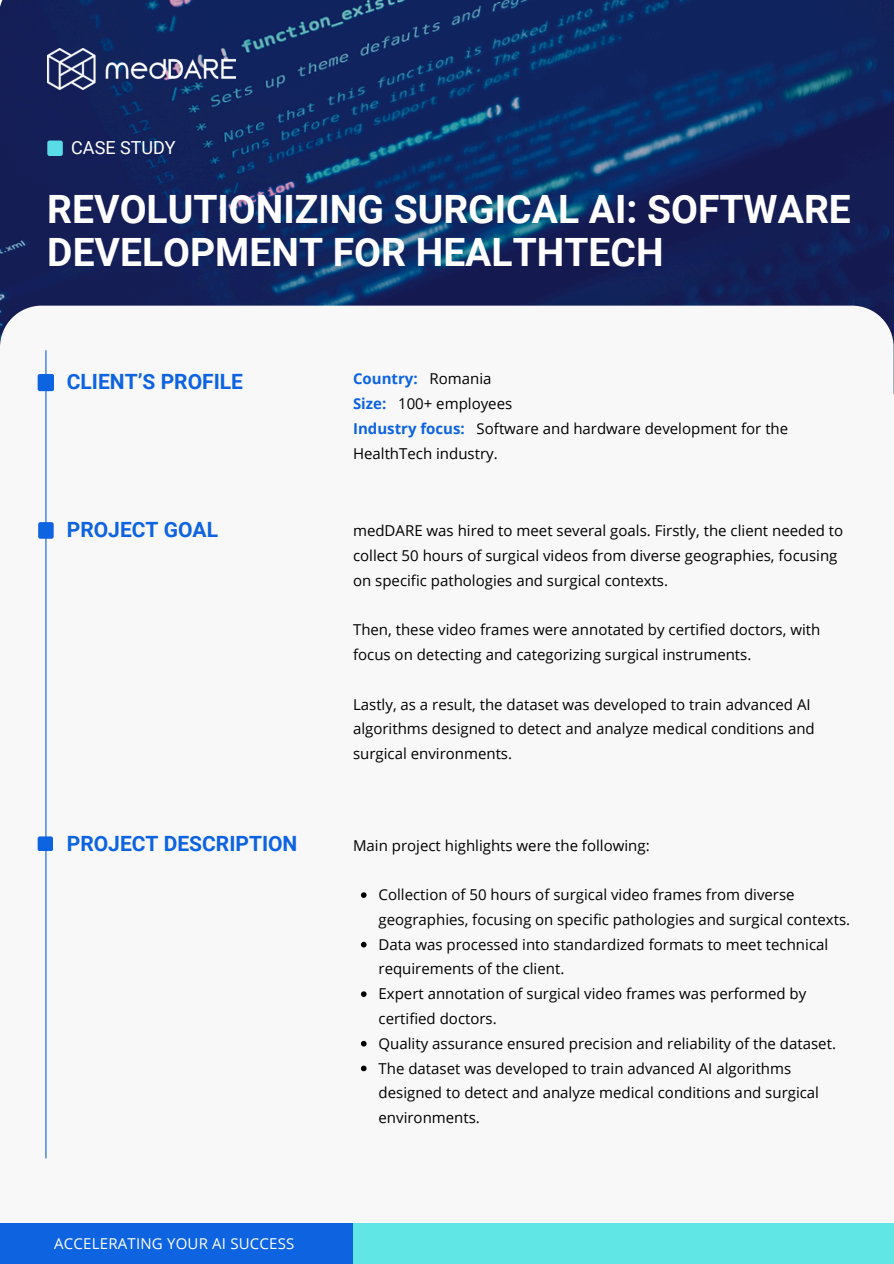
<style>
.page{position:relative;width:894px;height:1264px;background:#fff}
.page>*{position:absolute;margin:0;border:0;box-sizing:border-box;transform-origin:0 0}
.t1{font:700 39px/42.8px "Roboto";color:#fff}
.t2{font:700 21px "Roboto";color:#0d63e0}
.t3{font:18px "Roboto";color:#fff}
.t4{font:15px/24.8px "Open Sans";color:#000}
.t5{font:15px "Open Sans";letter-spacing:.015em;color:#fff}
.t6{font:700 15px "Open Sans";color:#0d63e0}
.s1{font-weight:700;color:#0f63df}
.s2{font-weight:700;color:#0d63e0}
</style>
<div class="page">
<img style="left:0;top:0;width:893px;height:305px">
<div style="left:353px;top:1223px;width:540px;height:40px;background:#5fe6e5"></div>
<div style="left:0;top:1223px;width:353px;height:40px;background:#0d63e0"></div>
<hr style="left:45px;top:350px;width:1px;height:808px;background:#0d63e0">
<div style="left:38px;top:374px;width:16px;height:17px;background:#0d63e0;border-radius:2px"></div>
<div style="left:38px;top:522px;width:16px;height:16px;background:#0d63e0;border-radius:2px"></div>
<div style="left:38px;top:836px;width:15px;height:15px;background:#0d63e0;border-radius:2px"></div>
<div style="left:47px;top:140px;width:16px;height:16px;background:#59dce5;border-radius:2px"></div>
<img style="left:47px;top:48px;width:188px;height:42px">
<svg style="left:361px;top:892px;width:5px;height:5px"></svg>
<svg style="left:361px;top:941px;width:5px;height:6px"></svg>
<svg style="left:361px;top:991px;width:5px;height:5px"></svg>
<svg style="left:361px;top:1040px;width:5px;height:6px"></svg>
<svg style="left:361px;top:1065px;width:5px;height:6px"></svg>
<p class="t3" style="left:71px;top:138px;width:106px">CASE STUDY</p>
<h3 class="t1" style="left:47px;top:188px;width:804px">REVOLUTIONIZING SURGICAL AI: SOFTWARE<br>DEVELOPMENT FOR HEALTHTECH</h3>
<h2 class="t2" style="left:67px;top:369px;width:177px">CLIENT’S PROFILE</h2>
<h2 class="t2" style="left:67px;top:517px;width:153px">PROJECT GOAL</h2>
<p class="t6" style="left:353px;top:368px;width:66px">Country:</p>
<p class="t4" style="left:429px;top:366px;width:63px">Romania</p>
<p class="t6" style="left:353px;top:393px;width:35px">Size:</p>
<p class="t4" style="left:353px;top:391px;width:436px;text-indent:45px">100+ employees<br><span class="s1">I</span><span class="s2">ndustry focus:</span> Software and hardware development for the</p>
<p class="t4" style="left:353px;top:440px;width:146px">HealthTech industry.</p>
<h1 class="t4" style="left:353px;top:518px;width:491px">medDARE was hired to meet several goals. Firstly, the client needed to collect 50 hours of surgical videos from diverse geographies, focusing on specific pathologies and surgical contexts.</h1>
<p class="t4" style="left:353px;top:617px;width:468px">Then, these video frames were annotated by certified doctors, with focus on detecting and categorizing surgical instruments.</p>
<h2 class="t4" style="left:353px;top:691px;width:463px">Lastly, as a result, the dataset was developed to train advanced AI algorithms designed to detect and analyze medical conditions and surgical environments.</h2>
<p class="t2" style="left:67px;top:831px;width:232px">PROJECT DESCRIPTION</p>
<p class="t4" style="left:353px;top:832px;width:298px">Main project highlights were the following:</p>
<p class="t4" style="left:378px;top:882px;width:473px">Collection of 50 hours of surgical video frames from diverse geographies, focusing on specific pathologies and surgical contexts.</p>
<p class="t4" style="left:378px;top:931px;width:451px">Data was processed into standardized formats to meet technical requirements of the client.</p>
<p class="t4" style="left:378px;top:981px;width:429px">Expert annotation of surgical video frames was performed by certified doctors.</p>
<p class="t4" style="left:378px;top:1030px;width:459px">Quality assurance ensured precision and reliability of the dataset.</p>
<p class="t4" style="left:378px;top:1055px;width:442px">The dataset was developed to train advanced AI algorithms designed to detect and analyze medical conditions and surgical environments.</p>
<p class="t5" style="left:54px;top:1233px;width:242px">ACCELERATING YOUR AI SUCCESS</p>
</div>
